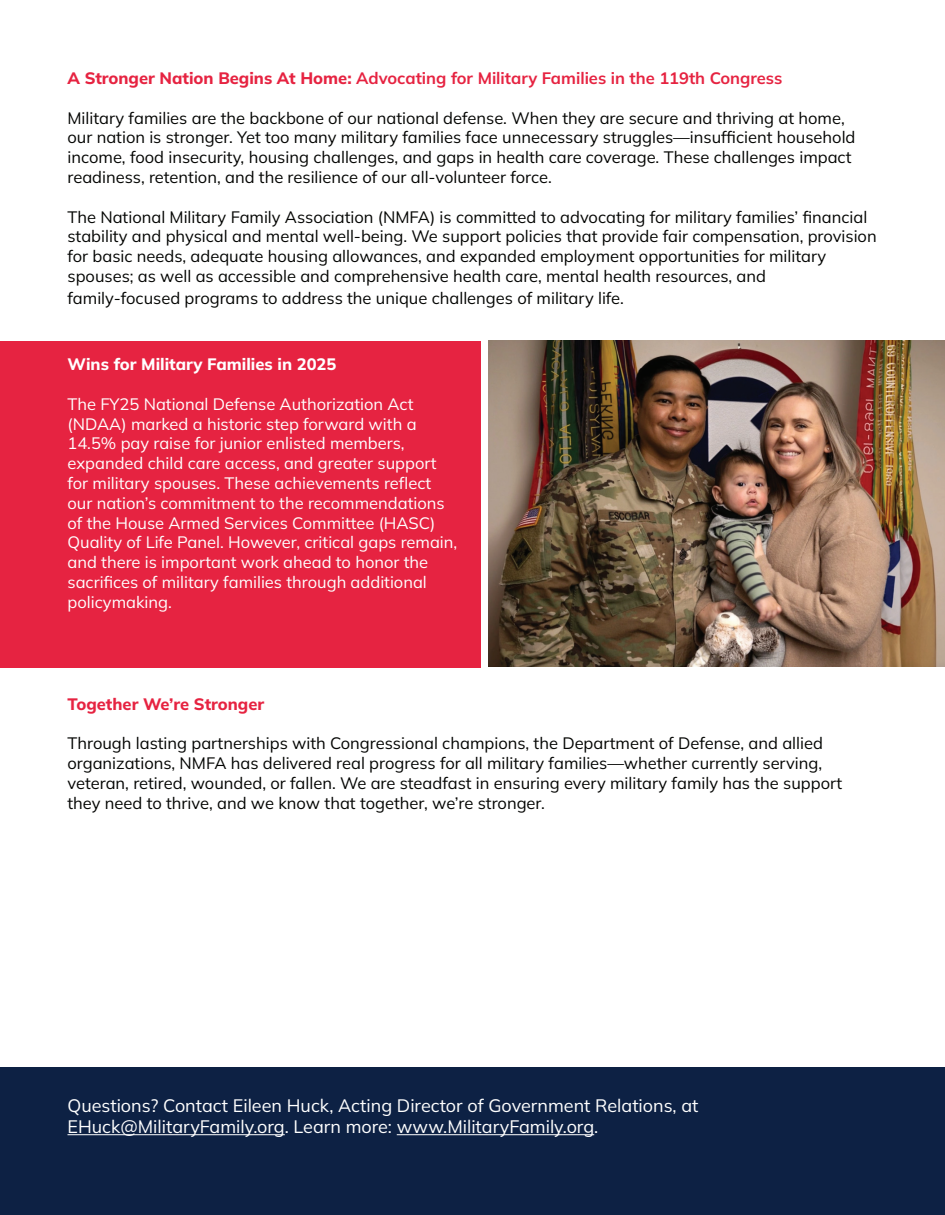
<style>
.page{position:relative;width:945px;height:1215px;background:#fff}
.page>*{position:absolute;margin:0;border:0;box-sizing:border-box;transform-origin:0 0}
.t1{font:18px/21.6px "Mulish";color:#fff}
.t2{font:16.5px/19.8px "Mulish";color:#040503}
.t3{font:16.5px/19.8px "Mulish";color:#fff}
.t4{font:700 16.5px "Mulish";color:#e62341}
.t5{font:800 16.5px "Mulish";color:#fff}
.t6{font:800 16.5px "Mulish";color:#e62341}
.s1{font-weight:800}
</style>
<div class="page">
<div style="left:0;top:341px;width:480px;height:327px;background:#e62341"></div>
<img style="left:489px;top:341px;width:456px;height:325px">
<div style="left:0;top:1067px;width:945px;height:148px;background:#0d2144"></div>
<hr style="left:68px;top:1134px;width:217px;height:1px;background:#fff">
<hr style="left:397px;top:1134px;width:197px;height:1px;background:#fff">
<p class="t4" style="left:68px;top:67px;width:716px"><span class="s1">A Stronger Nation Begins At Home:</span> Advocating for Military Families in the 119th Congress</p>
<p class="t2" style="left:68px;top:107px;width:790px">Military families are the backbone of our national defense. When they are secure and thriving at home, our nation is stronger. Yet too many military families face unnecessary struggles—insufficient household income, food insecurity, housing challenges, and gaps in health care coverage. These challenges impact readiness, retention, and the resilience of our all-volunteer force.</p>
<p class="t2" style="left:68px;top:206px;width:811px">The National Military Family Association (NMFA) is committed to advocating for military families’ financial stability and physical and mental well-being. We support policies that provide fair compensation, provision for basic needs, adequate housing allowances, and expanded employment opportunities for military spouses; as well as accessible and comprehensive health care, mental health resources, and</p>
<p class="t2" style="left:68px;top:287px;width:558px">family-focused programs to address the unique challenges of military life.</p>
<p class="t5" style="left:68px;top:353px;width:270px">Wins for Military Families in 2025</p>
<p class="t3" style="left:68px;top:394px;width:391px">The FY25 National Defense Authorization Act (NDAA) marked a historic step forward with a 14.5% pay raise for junior enlisted members, expanded child care access, and greater support for military spouses. These achievements reflect our nation’s commitment to the recommendations of the House Armed Services Committee (HASC)<br>Quality of Life Panel. However, critical gaps remain, and there is important work ahead to honor the sacrifices of military families through additional policymaking.</p>
<p class="t6" style="left:68px;top:692px;width:198px">Together We’re Stronger</p>
<p class="t2" style="left:68px;top:733px;width:776px">Through lasting partnerships with Congressional champions, the Department of Defense, and allied organizations, NMFA has delivered real progress for all military families—whether currently serving, veteran, retired, wounded, or fallen. We are steadfast in ensuring every military family has the support they need to thrive, and we know that together, we’re stronger.</p>
<p class="t1" style="left:68px;top:1094px;width:633px">Questions? Contact Eileen Huck, Acting Director of Government Relations, at<br>EHuck@MilitaryFamily.org. Learn more: www.MilitaryFamily.org.</p>
</div>
